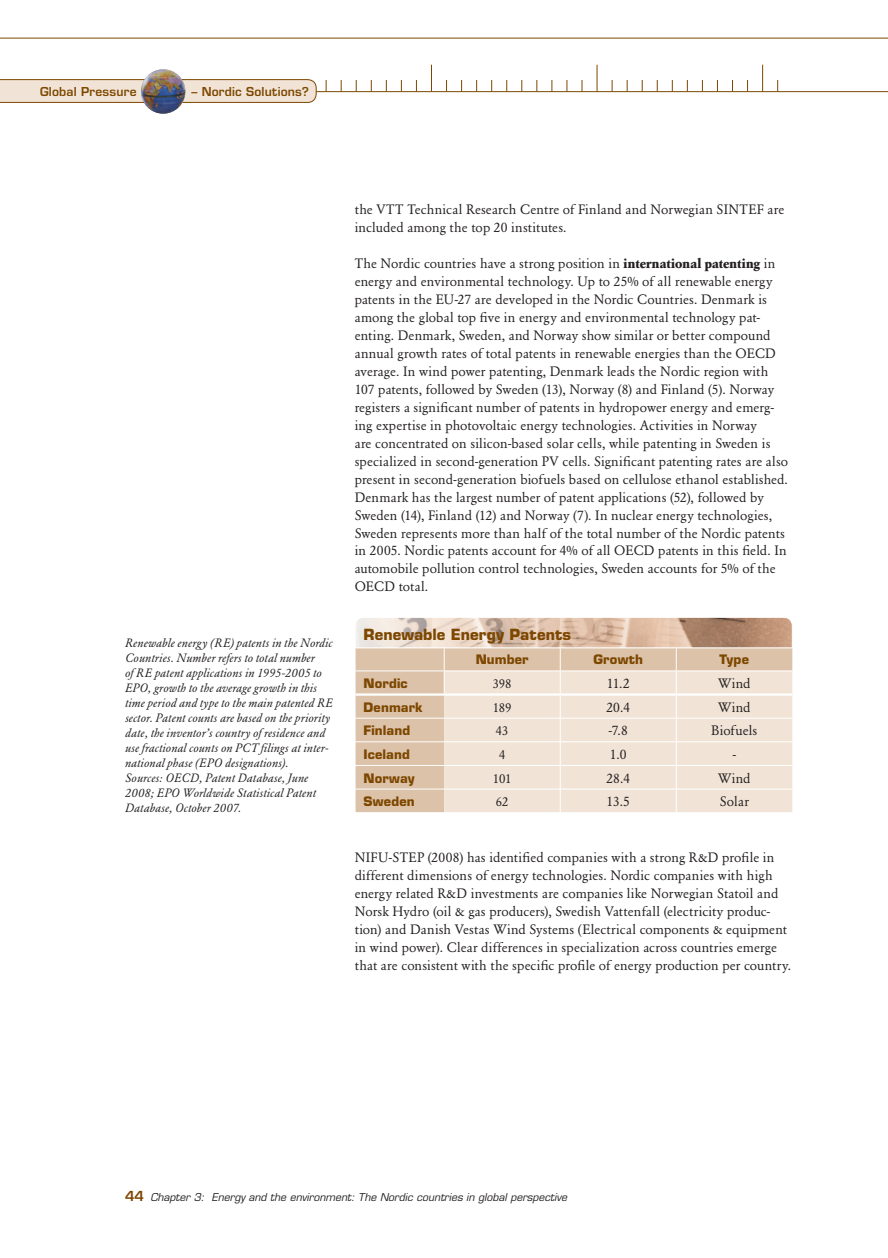
<style>
.page{position:relative;width:888px;height:1258px;background:#fff}
.page>*{position:absolute;margin:0;border:0;box-sizing:border-box;transform-origin:0 0}
.t1{font:700 15px "Eurostile";letter-spacing:.005em;color:#7d4700}
.t2{font:13.5px/18px "Garamond BE";letter-spacing:.005em;color:#231f20}
.t3{font:700 12.75px "Eurostile";letter-spacing:.01em;color:#7d4700}
.t4{font:12.75px "Garamond BE";letter-spacing:-.02em;color:#231f20}
.t5{font:italic 12px/15px "Garamond BE";letter-spacing:.015em;color:#231f20}
.t6{font:600 12px "Eurostile";letter-spacing:.015em;color:#7d4700}
.t7{font:italic 10.5px "Eurostile LT Std";color:#231f20}
.s1{font-weight:700}
.s2{font-family:"Eurostile";font-weight:600;font-style:normal;font-size:13.5px;color:#7d4700}
</style>
<div class="page">
<svg style="left:0;top:38px;width:888px;height:54px"></svg>
<svg style="left:597px;top:65px;width:1px;height:26px"></svg>
<svg style="left:431px;top:65px;width:1px;height:26px"></svg>
<svg style="left:762px;top:65px;width:1px;height:26px"></svg>
<svg style="left:0;top:79px;width:316px;height:24px;background:#e6d6c4"></svg>
<img style="left:141px;top:69px;width:44px;height:45px;border-radius:22px">
<svg style="left:355px;top:617px;width:438px;height:195px;background:#e7d6c5"></svg>
<hr style="left:444px;top:693px;width:116px;height:3px;background:#fff">
<hr style="left:560px;top:693px;width:116px;height:3px;background:#fff">
<hr style="left:676px;top:693px;width:116px;height:3px;background:#fff">
<p class="t6" style="left:40px;top:84px;width:98px">Global Pressure</p>
<p class="t6" style="left:191px;top:84px;width:119px">– Nordic Solutions?</p>
<p class="t5" style="left:125px;top:635px;width:209px">Renewable energy (RE) patents in the Nordic Countries. Number refers to total number<br>of RE patent applications in 1995-2005 to EPO, growth to the average growth in this time period and type to the main patented RE sector. Patent counts are based on the priority date, the inventor’s country of residence and use fractional counts on PCT filings at inter&shy;national phase (EPO designations).<br>Sources: OECD, Patent Database, June 2008; EPO Worldwide Statistical Patent Database, October 2007.</p>
<p class="t2" style="left:355px;top:200px;width:431px">the VTT Technical Research Centre of Finland and Norwegian SINTEF are included among the top 20 institutes.</p>
<p class="t2" style="left:355px;top:254px;width:435px">The Nordic countries have a strong position in <span class="s1">international patenting</span> in energy and environmental technology. Up to 25% of all renewable energy patents in the EU-27 are developed in the Nordic Countries. Denmark is among the global top five in energy and environmental technology pat&shy;enting. Denmark, Sweden, and Norway show similar or better compound annual growth rates of total patents in renewable energies than the OECD average. In wind power patenting, Denmark leads the Nordic region with 107 patents, followed by Sweden (13), Norway (8) and Finland (5). Norway registers a significant number of patents in hydropower energy and emerg&shy;ing expertise in photovoltaic energy technologies. Activities in Norway<br>are concentrated on silicon-based solar cells, while patenting in Sweden is specialized in second-generation PV cells. Significant patenting rates are also present in second-generation biofuels based on cellulose ethanol established.<br>Denmark has the largest number of patent applications (52), followed by Sweden (14), Finland (12) and Norway (7). In nuclear energy technologies, Sweden represents more than half of the total number of the Nordic patents in 2005. Nordic patents account for 4% of all OECD patents in this field. In automobile pollution control technologies, Sweden accounts for 5% of the OECD total.</p>
<p class="t1" style="left:364px;top:625px;width:209px">Renewable Energy Patents</p>
<p class="t3" style="left:476px;top:652px;width:54px">Number</p>
<p class="t3" style="left:593px;top:652px;width:51px">Growth</p>
<p class="t3" style="left:719px;top:652px;width:31px">Type</p>
<p class="t3" style="left:364px;top:676px;width:46px">Nordic</p>
<p class="t4" style="left:493px;top:676px;width:20px">398</p>
<p class="t2" style="left:607px;top:675px;width:25px">11.2</p>
<p class="t2" style="left:718px;top:675px;width:34px">Wind</p>
<p class="t3" style="left:364px;top:699px;width:61px">Denmark</p>
<p class="t4" style="left:493px;top:700px;width:20px">189</p>
<p class="t2" style="left:606px;top:698px;width:25px">20.4</p>
<p class="t2" style="left:718px;top:698px;width:34px">Wind</p>
<p class="t3" style="left:364px;top:723px;width:48px">Finland</p>
<p class="t4" style="left:496px;top:724px;width:14px">43</p>
<p class="t2" style="left:609px;top:722px;width:21px">-7.8</p>
<p class="t2" style="left:711px;top:722px;width:48px">Biofuels</p>
<p class="t3" style="left:364px;top:746px;width:48px">Iceland</p>
<p class="t4" style="left:499px;top:747px;width:8px">4</p>
<p class="t2" style="left:610px;top:745px;width:18px">1.0</p>
<p class="t2" style="left:732px;top:745px;width:5px">-</p>
<p class="t3" style="left:364px;top:770px;width:53px">Norway</p>
<p class="t4" style="left:493px;top:771px;width:20px">101</p>
<p class="t2" style="left:606px;top:769px;width:25px">28.4</p>
<p class="t2" style="left:718px;top:769px;width:34px">Wind</p>
<p class="t3" style="left:364px;top:794px;width:53px">Sweden</p>
<p class="t4" style="left:496px;top:794px;width:14px">62</p>
<p class="t2" style="left:606px;top:793px;width:25px">13.5</p>
<p class="t2" style="left:720px;top:793px;width:31px">Solar</p>
<p class="t2" style="left:355px;top:848px;width:438px">NIFU-STEP (2008) has identified companies with a strong R&amp;D profile in different dimensions of energy technologies. Nordic companies with high energy related R&amp;D investments are companies like Norwegian Statoil and Norsk Hydro (oil &amp; gas producers), Swedish Vattenfall (electricity produc&shy;tion) and Danish Vestas Wind Systems (Electrical components &amp; equipment in wind power). Clear differences in specialization across countries emerge that are consistent with the specific profile of energy production per country.</p>
<p class="t7" style="left:125px;top:1191px;width:443px"><span class="s2">44</span> Chapter 3: Energy and the environment: The Nordic countries in global perspective</p>
</div>
